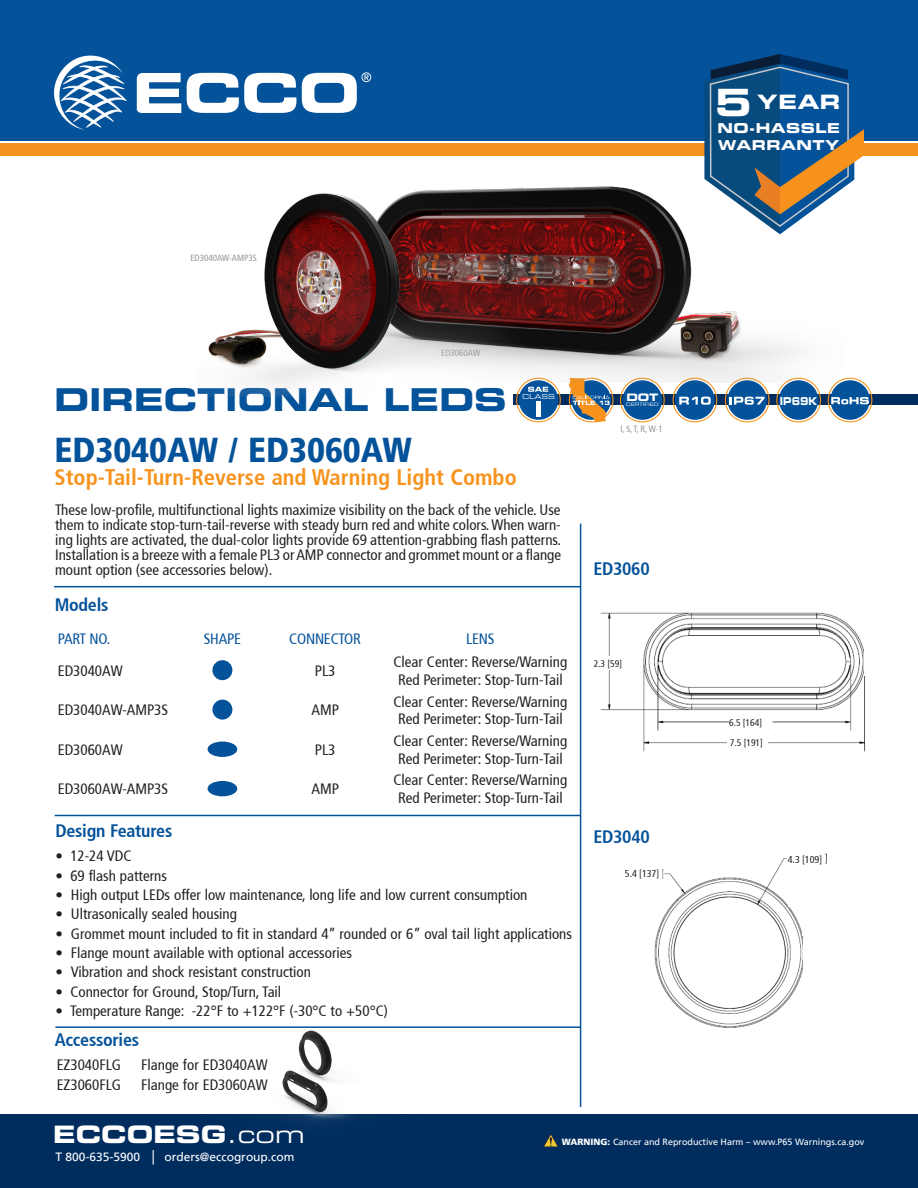
<style>
.page{position:relative;width:918px;height:1188px;background:#fff}
.page>*{position:absolute;margin:0;border:0;box-sizing:border-box;transform-origin:0 0}
.t1{font:37.5px "Eurostile LT Std Bold Ex 2";color:#fff}
.t2{font:900 condensed 34.5px "Frutiger 77";color:#04529a}
.t3{font:31.5px "Eurostile LT Std Bold Ex 2";color:#04529a}
.t4{font:24px "Eurostile LT Std Bold Ex 2";color:#fff}
.t5{font:700 condensed 22.5px "Frutiger 67";color:#f7931d}
.t6{font:19.8px "Eurostile LT Std Bold Ex 2";color:#fff}
.t7{font:700 condensed 18px "Frutiger 67";letter-spacing:-.015em;color:#04529a}
.Body_text{font:condensed 15px/15px "Frutiger 57";color:#231f20;text-align:justify}
.t8{font:condensed 15px "Frutiger 57";letter-spacing:-.015em;color:#04529a}
.t9{font:13.65px/16.5px "Eurostile LT Std Bold Ex 2";letter-spacing:.035em;color:#fff}
.t10{font:12px "Frutiger LT";color:#fff}
.t11{font:10.8px "Eurostile LT Std Bold Ex 2";color:#fff;scale:.78 1}
.t12{font:10.35px "Eurostile LT Std Bold Ex 2";color:#fff}
.t13{font:condensed 10.05px "Frutiger 57";color:#231f20}
.t14{font:condensed 9.6px "Frutiger 57";color:#231f20}
.t15{font:9px "Frutiger LT";color:#fff}
.Body_text-2{font:condensed 9px "Frutiger 57";color:#939598}
.t16{font:4.65px "Eurostile LT Std Ex 2";color:#fff}
.s1{font-family:"Eurostile LT Std Ex 2"}
.s2{font-family:"Arial"}
.s3{font-weight:900}
</style>
<div class="page">
<div style="left:513px;top:394px;width:405px;height:11px;background:#002d5e"></div>
<div style="left:0;top:144px;width:918px;height:12px;background:#f4911d"></div>
<div style="left:0;top:0;width:918px;height:140px;background:#04529a"></div>
<svg style="left:137px;top:73px;width:44px;height:41px"></svg>
<svg style="left:187px;top:73px;width:109px;height:40px"></svg>
<svg style="left:54px;top:56px;width:72px;height:74px"></svg>
<svg style="left:302px;top:72px;width:69px;height:41px"></svg>
<svg style="left:704px;top:54px;width:160px;height:133px"></svg>
<div style="left:0;top:1115px;width:918px;height:73px;background:#002d5e"></div>
<svg style="left:544px;top:1134px;width:14px;height:13px"></svg>
<hr style="left:55px;top:815px;width:525px;height:1px;background:#04529a">
<div style="left:212px;top:660px;width:20px;height:20px;background:#04529a;border-radius:50%"></div>
<div style="left:212px;top:700px;width:20px;height:20px;background:#04529a;border-radius:50%"></div>
<div style="left:208px;top:742px;width:29px;height:15px;background:#04529a;border-radius:50%"></div>
<div style="left:208px;top:781px;width:29px;height:15px;background:#04529a;border-radius:50%"></div>
<hr style="left:54px;top:586px;width:527px;height:1px;background:#04529a">
<hr style="left:580px;top:524px;width:1px;height:583px;background:#04529a">
<svg style="left:569px;top:382px;width:45px;height:40px"></svg>
<svg style="left:620px;top:382px;width:45px;height:40px"></svg>
<svg style="left:673px;top:382px;width:44px;height:40px"></svg>
<img style="left:593px;top:612px;width:272px;height:140px">
<img style="left:654px;top:853px;width:173px;height:175px">
<div style="left:864px;top:603px;width:54px;height:72px;background:#fff"></div>
<div style="left:845px;top:613px;width:44px;height:6px;background:#fff"></div>
<div style="left:804px;top:898px;width:48px;height:92px;background:#fff"></div>
<div style="left:788px;top:890px;width:46px;height:17px;background:#fff"></div>
<div style="left:594px;top:656px;width:32px;height:14px;background:#fff"></div>
<div style="left:735px;top:714px;width:35px;height:14px;background:#fff"></div>
<div style="left:728px;top:736px;width:39px;height:13px;background:#fff"></div>
<div style="left:729px;top:715px;width:36px;height:14px;background:#fff"></div>
<div style="left:625px;top:865px;width:37px;height:15px;background:#fff"></div>
<div style="left:788px;top:852px;width:37px;height:14px;background:#fff"></div>
<div style="left:802px;top:902px;width:46px;height:34px;background:#fff"></div>
<svg style="left:516px;top:382px;width:45px;height:40px"></svg>
<div style="left:536px;top:401px;width:5px;height:15px;background:#fff"></div>
<svg style="left:776px;top:382px;width:45px;height:40px"></svg>
<svg style="left:828px;top:378px;width:44px;height:44px"></svg>
<svg style="left:725px;top:382px;width:45px;height:40px"></svg>
<hr style="left:55px;top:1026px;width:526px;height:2px;background:#04529a">
<img style="left:334px;top:94px;width:510px;height:288px">
<img style="left:208px;top:190px;width:329px;height:207px">
<img style="left:185px;top:1026px;width:254px;height:95px">
<p class="Body_text-2" style="left:190px;top:252px;width:68px">ED3040AW-AMP3S</p>
<p class="Body_text-2" style="left:441px;top:348px;width:40px">ED3060AW</p>
<h3 class="t3" style="left:54px;top:378px;width:454px">DIRECTIONAL LEDS</h3>
<p class="t2" style="left:54px;top:429px;width:359px">ED3040AW / ED3060AW</p>
<p class="t5" style="left:54px;top:464px;width:464px">Stop-Tail-Turn-Reverse and Warning Light Combo</p>
<p class="Body_text" style="left:55px;top:503px;width:508px">These low-profile, multifunctional lights maximize visibility on the back of the vehicle. Use them to indicate stop-turn-tail-reverse with steady burn red and white colors. When warn&shy;ing lights are activated, the dual-color lights provide 69 attention-grabbing flash patterns.<br>Installation is a breeze with a female PL3 or AMP connector and grommet mount or a flange mount option (see accessories below).</p>
<p class="t7" style="left:55px;top:594px;width:55px">Models</p>
<p class="t8" style="left:58px;top:630px;width:54px">PART NO.</p>
<p class="t8" style="left:204px;top:630px;width:39px">SHAPE</p>
<p class="t8" style="left:289px;top:630px;width:73px">CONNECTOR</p>
<p class="t8" style="left:466px;top:630px;width:30px">LENS</p>
<p class="Body_text" style="left:58px;top:663px;width:66px">ED3040AW</p>
<p class="Body_text" style="left:315px;top:663px;width:22px">PL3</p>
<p class="Body_text" style="left:394px;top:655px;width:175px">Clear Center: Reverse/Warning</p>
<p class="Body_text" style="left:398px;top:672px;width:166px">Red Perimeter: Stop-Turn-Tail</p>
<p class="Body_text" style="left:58px;top:703px;width:112px">ED3040AW-AMP3S</p>
<p class="Body_text" style="left:311px;top:703px;width:29px">AMP</p>
<p class="Body_text" style="left:58px;top:742px;width:66px">ED3060AW</p>
<p class="Body_text" style="left:315px;top:742px;width:22px">PL3</p>
<p class="Body_text" style="left:58px;top:782px;width:112px">ED3060AW-AMP3S</p>
<p class="Body_text" style="left:311px;top:782px;width:29px">AMP</p>
<p class="t7" style="left:55px;top:820px;width:118px">Design Features</p>
<p class="Body_text" style="left:394px;top:694px;width:175px">Clear Center: Reverse/Warning</p>
<p class="Body_text" style="left:398px;top:712px;width:166px">Red Perimeter: Stop-Turn-Tail</p>
<p class="Body_text" style="left:394px;top:733px;width:175px">Clear Center: Reverse/Warning</p>
<p class="Body_text" style="left:398px;top:751px;width:166px">Red Perimeter: Stop-Turn-Tail</p>
<p class="Body_text" style="left:394px;top:773px;width:175px">Clear Center: Reverse/Warning</p>
<p class="Body_text" style="left:398px;top:791px;width:166px">Red Perimeter: Stop-Turn-Tail</p>
<p class="Body_text" style="left:55px;top:849px;width:78px">• 12-24 VDC</p>
<p class="Body_text" style="left:55px;top:868px;width:113px">• 69 flash patterns</p>
<p class="Body_text" style="left:55px;top:888px;width:474px">• High output LEDs offer low maintenance, long life and low current consumption</p>
<p class="Body_text" style="left:55px;top:907px;width:183px">• Ultrasonically sealed housing</p>
<p class="Body_text" style="left:55px;top:926px;width:518px">• Grommet mount included to fit in standard 4” rounded or 6” oval tail light applications</p>
<p class="Body_text" style="left:55px;top:945px;width:298px">• Flange mount available with optional accessories</p>
<p class="Body_text" style="left:55px;top:965px;width:257px">• Vibration and shock resistant construction</p>
<p class="Body_text" style="left:55px;top:984px;width:227px">• Connector for Ground, Stop/Turn, Tail</p>
<p class="Body_text" style="left:55px;top:1003px;width:334px">• Temperature Range: -22°F to +122°F (-30°C to +50°C)</p>
<p class="t7" style="left:55px;top:1029px;width:86px">Accessories</p>
<p class="Body_text" style="left:57px;top:1057px;width:66px">EZ3040FLG</p>
<p class="Body_text" style="left:141px;top:1057px;width:128px">Flange for ED3040AW</p>
<p class="Body_text" style="left:57px;top:1077px;width:66px">EZ3060FLG</p>
<p class="Body_text" style="left:141px;top:1077px;width:128px">Flange for ED3060AW</p>
<p class="t12" style="left:626px;top:390px;width:34px">DOT</p>
<p class="t16" style="left:626px;top:401px;width:34px">CERTIFIED</p>
<p class="Body_text-2" style="left:620px;top:424px;width:44px">I, S, T, R, W-1</p>
<p class="t7" style="left:593px;top:558px;width:58px">ED3060</p>
<p class="t14" style="left:594px;top:658px;width:30px">2.3 [59]</p>
<p class="t7" style="left:593px;top:826px;width:58px">ED3040</p>
<p class="t13" style="left:625px;top:867px;width:36px">5.4 [137]</p>
<h1 class="t1" style="left:715px;top:76px;width:39px">5</h1>
<p class="t9" style="left:718px;top:120px;width:124px">NO-HASSLE<br>WARRANTY</p>
<h3 class="t6" style="left:757px;top:88px;width:85px">YEAR</h3>
<p class="t11" style="left:780px;top:393px;width:49px">IP69K</p>
<p class="t14" style="left:729px;top:717px;width:35px">6.5 [164]</p>
<p class="t14" style="left:730px;top:737px;width:35px">7.5 [191]</p>
<p class="t13" style="left:788px;top:853px;width:36px">4.3 [109]</p>
<h3 class="t4" style="left:53px;top:1117px;width:253px">ECCOESG<span class="s1">.com</span></h3>
<p class="t10" style="left:56px;top:1150px;width:241px">T 800-635-5900 <span class="s2">│</span> orders@eccogroup.com</p>
<p class="t15" style="left:562px;top:1137px;width:304px"><span class="s3">WARNING:</span> Cancer and Reproductive Harm – www.P65 Warnings.ca.gov</p>
</div>
